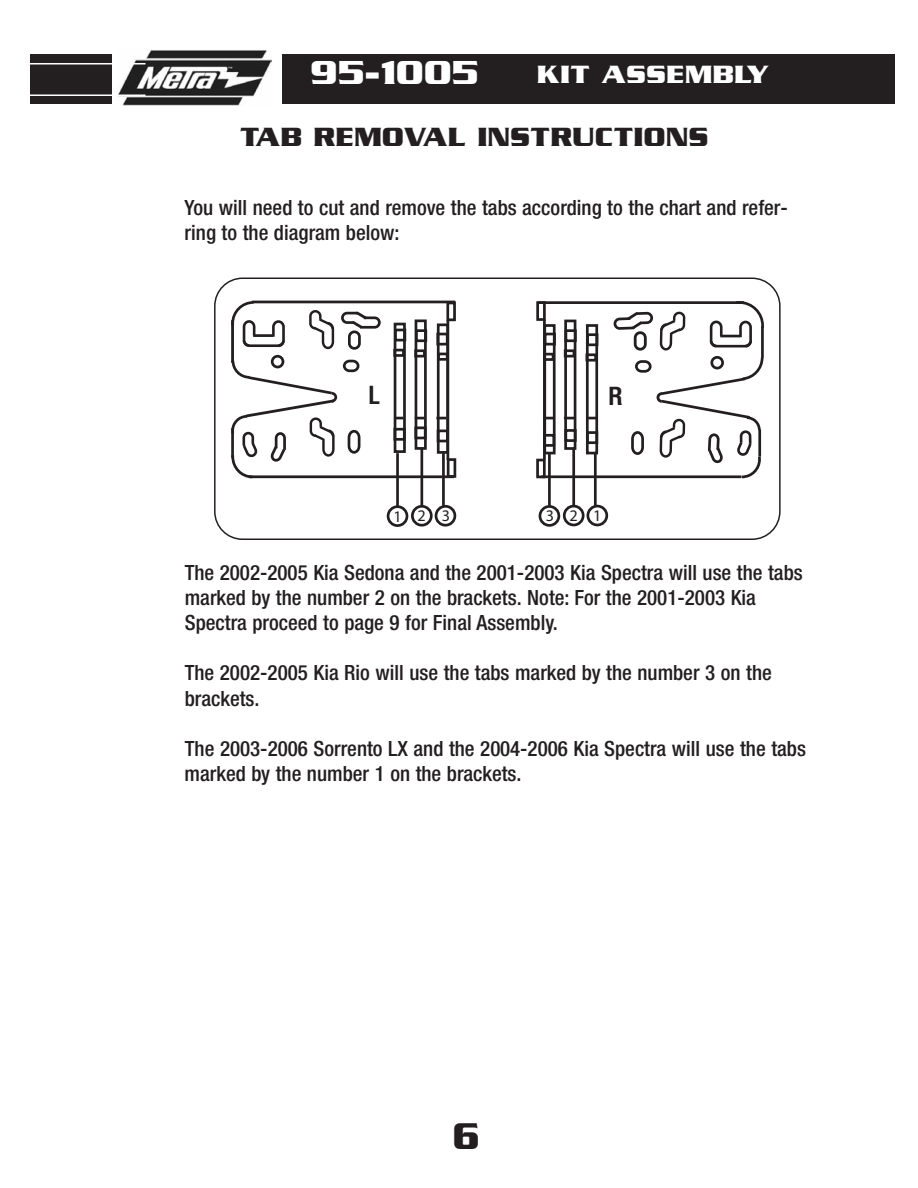
<style>
.page{position:relative;width:918px;height:1188px;background:#fff}
.page>*{position:absolute;margin:0;border:0;box-sizing:border-box;transform-origin:0 0}
.t1{font:700 40.2px "Serpentine ICG";color:#231f20;scale:.87 1}
.t2{font:700 36px "Serpentine ICG";color:#fff}
.t3{font:700 28.5px "Serpentine ICG";color:#231f20}
.t4{font:700 27px "Serpentine ICG";color:#fff;scale:1.05 1}
.t5{font:700 condensed 24.3px "Helvetica";color:#231f20}
.t6{font:500 condensed 21px/25.2px "Helvetica Neue";color:#231f20}
.t7{font:16.2px "Myriad";letter-spacing:.96em;color:#231f20}
</style>
<div class="page">
<div style="left:31px;top:54px;width:864px;height:50px;background:#231f20"></div>
<div style="left:112px;top:34px;width:170px;height:88px;background:#fff"></div>
<img style="left:118px;top:50px;width:154px;height:55px">
<hr style="left:14px;top:63px;width:132px;height:1px;background:#fff">
<hr style="left:14px;top:94px;width:132px;height:2px;background:#fff">
<svg style="left:214px;top:278px;width:567px;height:262px"></svg>
<h2 class="t2" style="left:310px;top:51px;width:170px">95-1005</h2>
<p class="t4" style="left:537px;top:59px;width:223px">KIT ASSEMBLY</p>
<h3 class="t3" style="left:240px;top:120px;width:471px">TAB REMOVAL INSTRUCTIONS</h3>
<p class="t6" style="left:185px;top:195px;width:605px">You will need to cut and remove the tabs according to the chart and refer&shy;ring to the diagram below:</p>
<p class="t5" style="left:368px;top:382px;width:14px">L</p>
<p class="t5" style="left:608px;top:382px;width:16px">R</p>
<p class="t7" style="left:394px;top:509px;width:58px">123</p>
<p class="t7" style="left:546px;top:510px;width:57px">321</p>
<p class="t6" style="left:185px;top:559px;width:620px">The 2002-2005 Kia Sedona and the 2001-2003 Kia Spectra will use the tabs marked by the number 2 on the brackets. Note: For the 2001-2003 Kia<br>Spectra proceed to page 9 for Final Assembly.</p>
<p class="t6" style="left:185px;top:660px;width:589px">The 2002-2005 Kia Rio will use the tabs marked by the number 3 on the brackets.</p>
<p class="t6" style="left:185px;top:736px;width:623px">The 2003-2006 Sorrento LX and the 2004-2006 Kia Spectra will use the tabs marked by the number 1 on the brackets.</p>
<h1 class="t1" style="left:453px;top:1113px;width:32px">6</h1>
</div>
